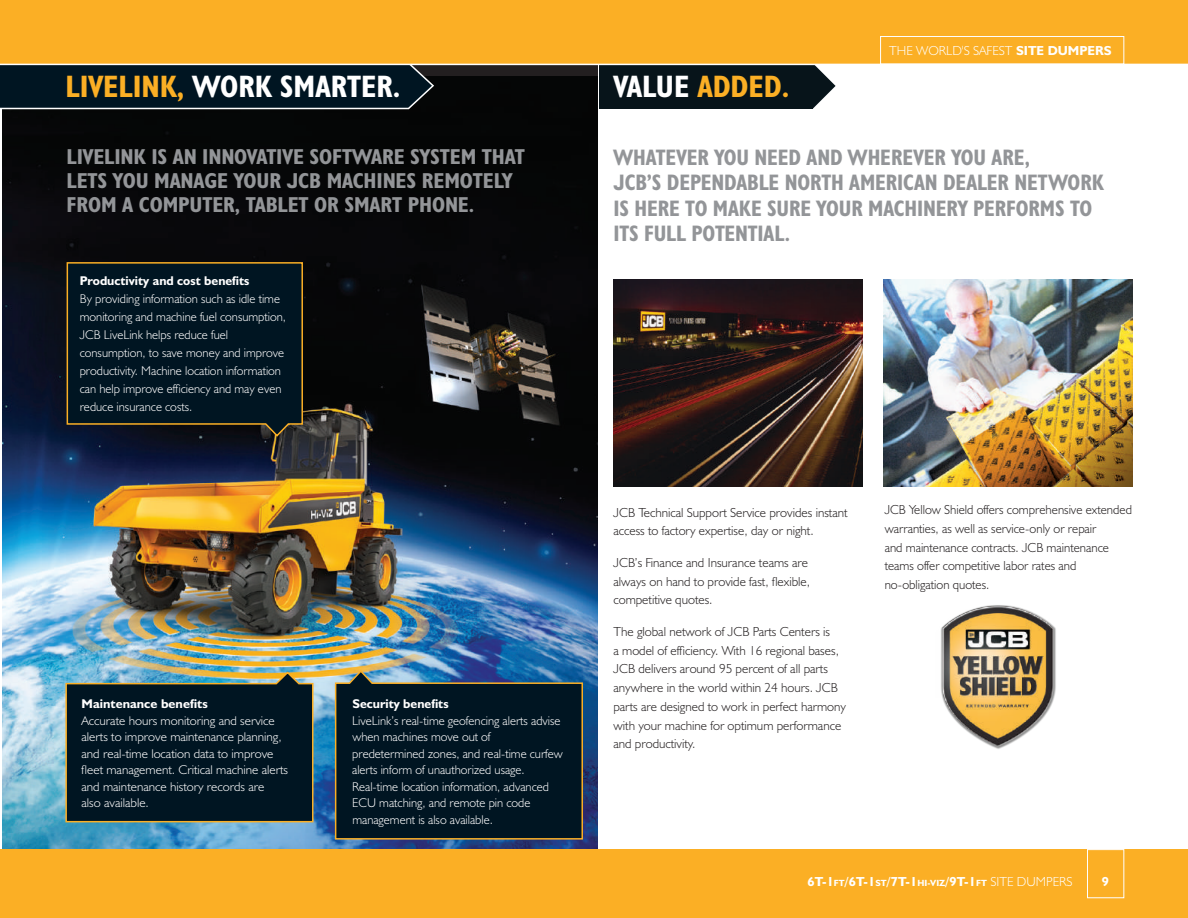
<style>
.page{position:relative;width:1188px;height:918px;background:#fff}
.page>*{position:absolute;margin:0;border:0;box-sizing:border-box;transform-origin:0 0}
.t1{font:700 condensed 31.2px "JCB Euro";color:#fff}
.t2{font:700 condensed 31.2px "JCB Euro";color:#fbaf25}
.t3{font:700 condensed 22.5px/25.5px "JCB Euro";letter-spacing:-.005em;color:#939598}
.t4{font:700 condensed 21.75px/24px "JCB Euro";letter-spacing:-.005em;color:#939598}
.t5{font:13.2px/18.8px "JCB Light";color:#231f20}
.t6{font:700 13.2px "JCB Euro";letter-spacing:.01em;color:#fff}
.t7{font:13.2px "JCB Light";color:#fff}
.t8{font:13.2px "JCB Bold";color:#fff}
.t9{font:12.75px/16.5px "JCB Light";color:#fff}
.t10{font:12.75px "JCB Bold";color:#fff}
.s1{color:#fbaf25}
.s2{color:#fff}
.s3{font-family:"JCB Bold"}
.s4{font-size:9px}
.s5{font-family:"JCB Light";font-weight:400}
</style>
<div class="page">
<svg style="left:813px;top:65px;width:23px;height:44px"></svg>
<div style="left:599px;top:52px;width:214px;height:57px;background:#07141a"></div>
<img style="left:3px;top:76px;width:595px;height:773px">
<svg style="left:65px;top:670px;width:249px;height:153px;background:#12272e"></svg>
<svg style="left:334px;top:669px;width:250px;height:171px;background:#0c2331"></svg>
<svg style="left:66px;top:261px;width:238px;height:177px;background:#081921"></svg>
<img style="left:613px;top:279px;width:249px;height:207px">
<img style="left:883px;top:279px;width:249px;height:207px">
<svg style="left:0;top:65px;width:435px;height:47px;background:#0a1c28"></svg>
<img style="left:941px;top:605px;width:115px;height:144px">
<div style="left:0;top:849px;width:1188px;height:69px;background:#fbaf25"></div>
<div style="left:1087px;top:849px;width:37px;height:49px;border:1px solid #fff"></div>
<div style="left:0;top:0;width:1188px;height:64px;background:#fbaf25"></div>
<hr style="left:0;top:64px;width:1188px;height:1px;background:#fff">
<div style="left:880px;top:36px;width:244px;height:28px;border:1px solid #fff"></div>
<h1 class="t1" style="left:65px;top:67px;width:336px"><span class="s1">LIVELINK,</span> WORK SMARTER.</h1>
<h3 class="t4" style="left:67px;top:144px;width:460px">LIVELINK IS AN INNOVATIVE SOFTWARE SYSTEM THAT<br>LETS YOU MANAGE YOUR JCB MACHINES REMOTELY<br>FROM A COMPUTER, TABLET OR SMART PHONE.</h3>
<p class="t10" style="left:80px;top:273px;width:171px">Productivity and cost benefits</p>
<p class="t9" style="left:80px;top:289px;width:208px;line-height:18px">By providing information such as idle time monitoring and machine fuel consumption, JCB LiveLink helps reduce fuel consumption, to save money and improve productivity. Machine location information can help improve efficiency and may even reduce insurance costs.</p>
<p class="t10" style="left:82px;top:696px;width:128px">Maintenance benefits</p>
<p class="t9" style="left:82px;top:712px;width:208px">Accurate hours monitoring and service alerts to improve maintenance planning, and real-time location data to improve fleet management. Critical machine alerts and maintenance history records are<br>also available.</p>
<p class="t10" style="left:352px;top:696px;width:98px">Security benefits</p>
<p class="t9" style="left:352px;top:712px;width:212px">LiveLink’s real-time geofencing alerts advise when machines move out of predetermined zones, and real-time curfew alerts inform of unauthorized usage.<br>Real-time location information, advanced ECU matching, and remote pin code management is also available.</p>
<h1 class="t2" style="left:613px;top:67px;width:177px"><span class="s2">VALUE</span> ADDED.</h1>
<p class="t7" style="left:889px;top:43px;width:224px">THE WORLD'S SAFEST <span class="s3">SITE DUMPERS</span></p>
<h2 class="t3" style="left:613px;top:144px;width:492px">WHATEVER YOU NEED AND WHEREVER YOU ARE,<br>JCB’S DEPENDABLE NORTH AMERICAN DEALER NETWORK IS HERE TO MAKE SURE YOUR MACHINERY PERFORMS TO ITS FULL POTENTIAL.</h2>
<p class="t5" style="left:613px;top:502px;width:236px">JCB Technical Support Service provides instant access to factory expertise, day or night.</p>
<p class="t5" style="left:613px;top:553px;width:198px">JCB’s Finance and Insurance teams are always on hand to provide fast, flexible, competitive quotes.</p>
<p class="t5" style="left:613px;top:622px;width:234px">The global network of JCB Parts Centers is<br>a model of efficiency. With 16 regional bases, JCB delivers around 95 percent of all parts anywhere in the world within 24 hours. JCB parts are designed to work in perfect harmony with your machine for optimum performance and productivity.</p>
<p class="t5" style="left:885px;top:500px;width:249px">JCB Yellow Shield offers comprehensive extended warranties, as well as service-only or repair<br>and maintenance contracts. JCB maintenance teams offer competitive labor rates and no-obligation quotes.</p>
<p class="t6" style="left:807px;top:873px;width:267px">6T-1<span class="s4">FT</span>/6T-1<span class="s4">ST</span>/7T-1<span class="s4">HI-VIZ</span>/9T-1<span class="s4">FT</span> <span class="s5">SITE DUMPERS</span></p>
<p class="t8" style="left:1102px;top:873px;width:9px">9</p>
</div>
